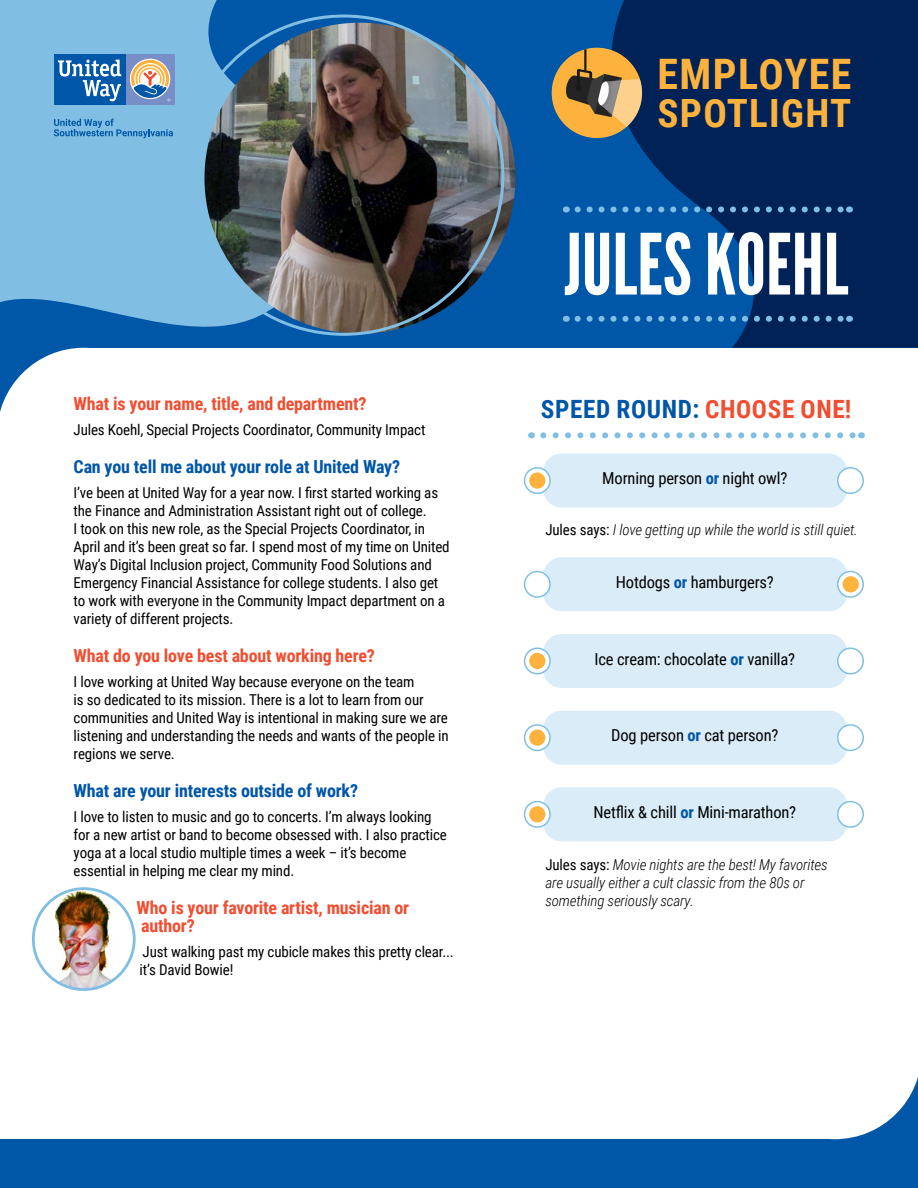
<style>
.page{position:relative;width:918px;height:1188px;background:#fff}
.page>*{position:absolute;margin:0;border:0;box-sizing:border-box;transform-origin:0 0}
.t1{font:84px "League Gothic";color:#fff}
.t2{font:700 42px "Roboto Condensed";letter-spacing:.035em;color:#fcb23d}
.t3{font:700 39px "Roboto Condensed";letter-spacing:.035em;color:#fcb23d}
.t4{font:700 25.2px "Roboto Condensed";letter-spacing:.025em;color:#0056a7}
.t5{font:700 18px/18px "Roboto Condensed";letter-spacing:-.01em;color:#f04e31}
.t6{font:700 18px "Roboto Condensed";letter-spacing:-.01em;color:#0056a7}
.t7{font:16.5px "Roboto Condensed";letter-spacing:-.01em;color:#000}
.t8{font:15px/18px "Roboto Condensed";letter-spacing:-.01em;color:#000}
.t9{font:italic 300 15px/18px "Roboto Condensed";letter-spacing:-.01em;color:#000}
.s1{color:#f04e31}
.s2{font-weight:700;color:#0056a7}
.s3{font-weight:400;font-style:normal}
</style>
<div class="page">
<div style="left:0;top:0;width:918px;height:348px;background:#0056a7"></div>
<div style="left:0;top:1139px;width:918px;height:49px;background:#0056a7"></div>
<svg style="left:0;top:0;width:342px;height:348px;fill:#80bfe3"></svg>
<svg style="left:584px;top:0;width:334px;height:348px;fill:#002257"></svg>
<div style="left:0;top:337px;width:88px;height:110px;background:#0056a7"></div>
<svg style="left:0;top:348px;width:88px;height:99px"></svg>
<svg style="left:841px;top:1077px;width:77px;height:62px"></svg>
<div style="left:126px;top:54px;width:49px;height:51px;background:#788ec7"></div>
<div style="left:54px;top:54px;width:72px;height:51px;background:#0056a7"></div>
<div style="left:130px;top:59px;width:40px;height:40px;background:#fff;border-radius:50%"></div>
<svg style="left:58px;top:60px;width:63px;height:41px"></svg>
<svg style="left:131px;top:60px;width:39px;height:41px"></svg>
<svg style="left:54px;top:119px;width:119px;height:19px;background:#61a5d4"></svg>
<div style="left:552px;top:48px;width:90px;height:90px;background:#fcb23d;border-radius:50%"></div>
<svg style="left:565px;top:49px;width:77px;height:78px"></svg>
<img style="left:33px;top:889px;width:101px;height:101px;border-radius:50px">
<div style="left:32px;top:887px;width:104px;height:104px;border:3px solid #80bfe3;border-radius:50%"></div>
<svg style="left:578px;top:206px;width:265px;height:6px"></svg>
<svg style="left:578px;top:316px;width:265px;height:6px"></svg>
<svg style="left:543px;top:432px;width:312px;height:6px"></svg>
<img style="left:204px;top:23px;width:311px;height:311px;border-radius:155px">
<div style="left:543px;top:454px;width:304px;height:54px;background:#d9ecf7;border-radius:18px"></div>
<svg style="left:525px;top:468px;width:25px;height:25px"></svg>
<div style="left:524px;top:467px;width:27px;height:27px;border:2px solid #80bfe3;border-radius:50%"></div>
<div style="left:838px;top:468px;width:25px;height:25px;background:#fff;border-radius:50%"></div>
<div style="left:837px;top:467px;width:27px;height:27px;border:2px solid #80bfe3;border-radius:50%"></div>
<div style="left:543px;top:634px;width:304px;height:54px;background:#d9ecf7;border-radius:18px"></div>
<svg style="left:525px;top:648px;width:25px;height:26px"></svg>
<div style="left:524px;top:647px;width:27px;height:27px;border:2px solid #80bfe3;border-radius:50%"></div>
<div style="left:838px;top:648px;width:25px;height:26px;background:#fff;border-radius:50%"></div>
<div style="left:837px;top:647px;width:27px;height:27px;border:2px solid #80bfe3;border-radius:50%"></div>
<div style="left:543px;top:557px;width:304px;height:54px;background:#d9ecf7;border-radius:18px"></div>
<div style="left:525px;top:572px;width:25px;height:25px;background:#fff;border-radius:50%"></div>
<div style="left:524px;top:571px;width:27px;height:27px;border:2px solid #80bfe3;border-radius:50%"></div>
<svg style="left:838px;top:572px;width:25px;height:25px"></svg>
<div style="left:837px;top:571px;width:27px;height:27px;border:2px solid #80bfe3;border-radius:50%"></div>
<div style="left:543px;top:711px;width:304px;height:54px;background:#d9ecf7;border-radius:18px"></div>
<svg style="left:525px;top:725px;width:25px;height:25px"></svg>
<div style="left:524px;top:724px;width:27px;height:27px;border:2px solid #80bfe3;border-radius:50%"></div>
<div style="left:838px;top:725px;width:25px;height:25px;background:#fff;border-radius:50%"></div>
<div style="left:837px;top:724px;width:27px;height:27px;border:2px solid #80bfe3;border-radius:50%"></div>
<div style="left:543px;top:787px;width:304px;height:54px;background:#d9ecf7;border-radius:18px"></div>
<svg style="left:525px;top:802px;width:25px;height:25px"></svg>
<div style="left:524px;top:801px;width:27px;height:27px;border:2px solid #80bfe3;border-radius:50%"></div>
<div style="left:838px;top:802px;width:25px;height:25px;background:#fff;border-radius:50%"></div>
<div style="left:837px;top:801px;width:27px;height:27px;border:2px solid #80bfe3;border-radius:50%"></div>
<div style="left:529px;top:472px;width:16px;height:17px;background:#fcb23d;border-radius:50%"></div>
<div style="left:529px;top:653px;width:16px;height:16px;background:#fcb23d;border-radius:50%"></div>
<div style="left:843px;top:576px;width:16px;height:16px;background:#fcb23d;border-radius:50%"></div>
<div style="left:529px;top:730px;width:16px;height:16px;background:#fcb23d;border-radius:50%"></div>
<div style="left:529px;top:806px;width:16px;height:16px;background:#fcb23d;border-radius:50%"></div>
<p class="t5" style="left:74px;top:394px;width:294px">What is your name, title, and department?</p>
<p class="t8" style="left:74px;top:420px;width:353px">Jules Koehl, Special Projects Coordinator, Community Impact</p>
<p class="t6" style="left:74px;top:454px;width:328px">Can you tell me about your role at United Way?</p>
<p class="t8" style="left:74px;top:483px;width:378px">I’ve been at United Way for a year now. I first started working as the Finance and Administration Assistant right out of college.<br>I took on this new role, as the Special Projects Coordinator, in April and it’s been great so far. I spend most of my time on United Way’s Digital Inclusion project, Community Food Solutions and Emergency Financial Assistance for college students. I also get to work with everyone in the Community Impact department on a variety of different projects.</p>
<p class="t5" style="left:74px;top:646px;width:303px">What do you love best about working here?</p>
<p class="t8" style="left:74px;top:672px;width:377px">I love working at United Way because everyone on the team<br>is so dedicated to its mission. There is a lot to learn from our communities and United Way is intentional in making sure we are listening and understanding the needs and wants of the people in regions we serve.</p>
<p class="t6" style="left:74px;top:778px;width:286px">What are your interests outside of work?</p>
<p class="t8" style="left:74px;top:807px;width:375px">I love to listen to music and go to concerts. I’m always looking for a new artist or band to become obsessed with. I also practice yoga at a local studio multiple times a week – it’s become essential in helping me clear my mind.</p>
<p class="t5" style="left:137px;top:898px;width:274px">Who is your favorite artist, musician or author?</p>
<p class="t8" style="left:140px;top:942px;width:316px">Just walking past my cubicle makes this pretty clear... it’s David Bowie!</p>
<h2 class="t2" style="left:657px;top:45px;width:195px">EMPLOYEE</h2>
<h3 class="t3" style="left:657px;top:86px;width:195px">SPOTLIGHT</h3>
<h1 class="t1" style="left:564px;top:215px;width:286px">JULES KOEHL</h1>
<h3 class="t4" style="left:541px;top:391px;width:312px">SPEED ROUND: <span class="s1">CHOOSE ONE!</span></h3>
<p class="t7" style="left:602px;top:467px;width:187px">Morning person <span class="s2">or</span> night owl?</p>
<p class="t9" style="left:545px;top:520px;width:314px"><span class="s3">Jules says:</span> I love getting up while the world is still quiet.</p>
<p class="t7" style="left:616px;top:571px;width:160px">Hotdogs <span class="s2">or</span> hamburgers?</p>
<p class="t7" style="left:594px;top:647px;width:202px">Ice cream: chocolate <span class="s2">or</span> vanilla?</p>
<p class="t7" style="left:611px;top:724px;width:169px">Dog person <span class="s2">or</span> cat person?</p>
<p class="t7" style="left:593px;top:801px;width:204px">Netflix &amp; chill <span class="s2">or</span> Mini-marathon?</p>
<p class="t9" style="left:545px;top:855px;width:284px"><span class="s3">Jules says:</span> Movie nights are the best! My favorites are usually either a cult classic from the 80s or something seriously scary.</p>
</div>
